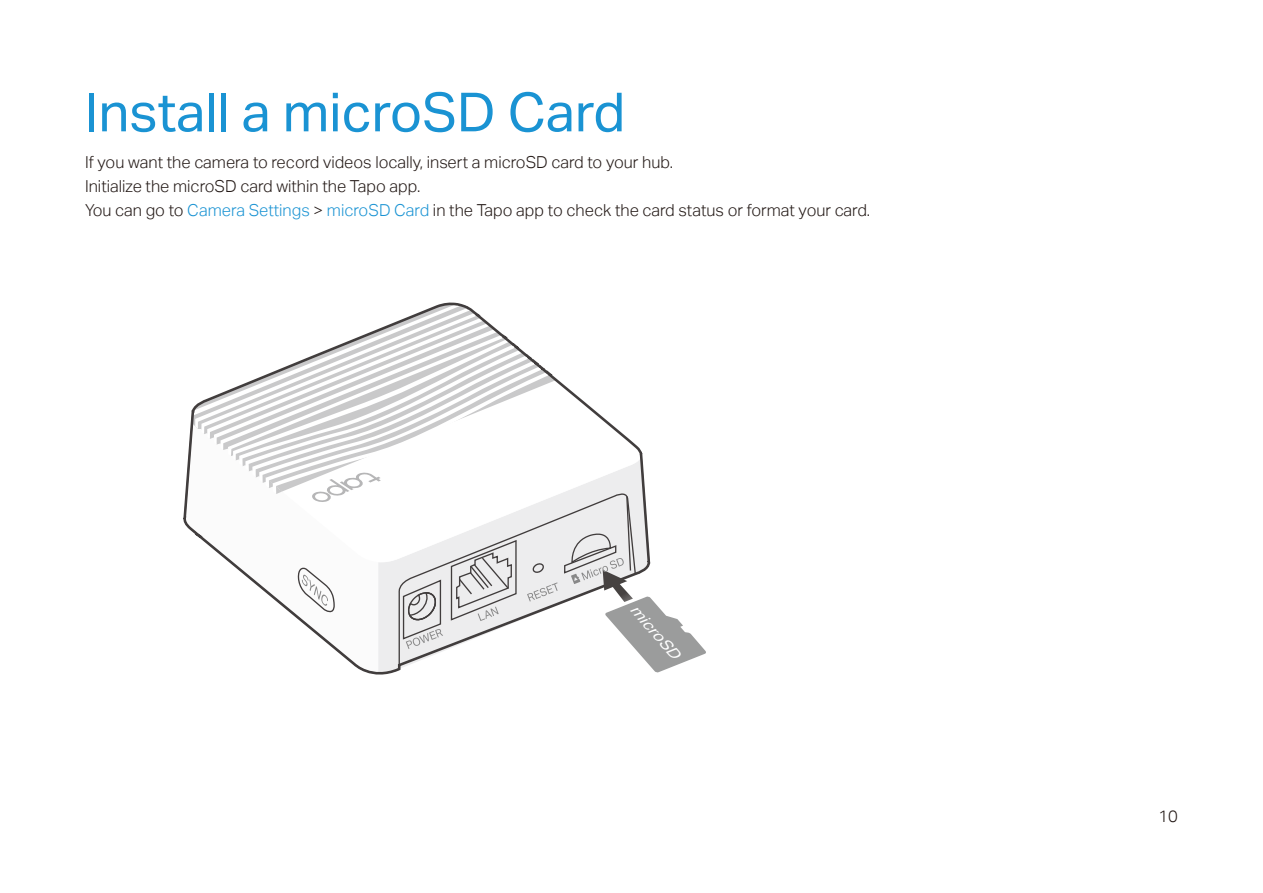
<style>
.page{position:relative;width:1263px;height:893px;background:#fff}
.page>*{position:absolute;margin:0;border:0;box-sizing:border-box;transform-origin:0 0}
.t1{font:54px "TP Link Aktiv Regular";color:#1a93d3}
.t2{font:16.5px/24px "TP Link Aktiv Light";color:#231916}
.t3{font:italic 14.85px "TP Link Aktiv Regular";color:#fff;scale:1.13 1}
.s1{color:#1a93d3}
</style>
<div class="page">
<svg style="left:192px;top:304px;width:514px;height:369px"></svg>
<h1 class="t1" style="left:85px;top:81px;width:542px">Install a microSD Card</h1>
<p class="t2" style="left:85px;top:151px;width:787px">If you want the camera to record videos locally, insert a microSD card to your hub.<br>Initialize the microSD card within the Tapo app.<br>You can go to <span class="s1">Camera Settings</span> &gt; <span class="s1">microSD Card</span> in the Tapo app to check the card status or format your card.</p>
<p class="t3" style="left:640px;top:601px;width:60px;rotate:49deg">microSD</p>
<p class="t2" style="left:1158px;top:804px;width:21px">10</p>
</div>
